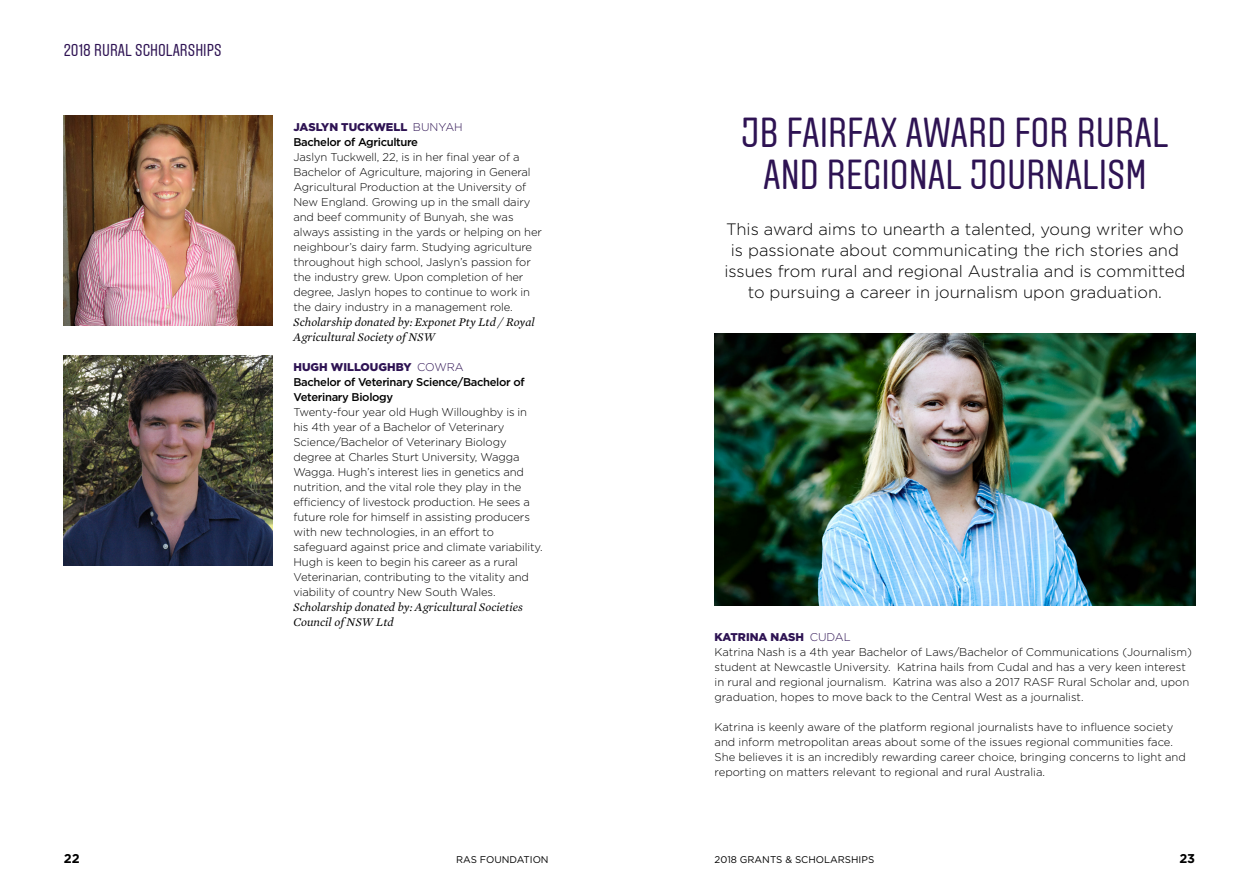
<style>
.page{position:relative;width:1259px;height:893px;background:#fff}
.page>*{position:absolute;margin:0;border:0;box-sizing:border-box;transform-origin:0 0}
.t1{font:42px/42px "Aveny T";color:#2e1353;text-align:center}
.t2{font:17.25px "Aveny T";color:#2e1353}
.t3{font:300 16.5px/21px "Gotham";color:#000;text-align:center}
.t4{font:700 12.75px "Gotham";color:#000}
.t5{font:italic 12px/15px "Mercury Text G1";color:#000}
.t6{font:300 11.25px/15px "Gotham";letter-spacing:-.01em;color:#000}
.t7{font:500 11.25px/15px "Gotham";letter-spacing:-.03em;color:#000}
.t8{font:9.75px "Gotham";color:#000}
.s1{font-weight:900;color:#2e1353}
.s2{font-weight:300;color:#2e1353}
.s3{color:#2e1353}
</style>
<div class="page">
<img style="left:64px;top:116px;width:208px;height:210px">
<img style="left:64px;top:356px;width:208px;height:210px">
<img style="left:714px;top:334px;width:481px;height:271px">
<h2 class="t2" style="left:64px;top:40px;width:159px">2018 RURAL SCHOLARSHIPS</h2>
<p class="t7" style="left:293px;top:119px;width:171px"><span class="s1">JASLYN TUCKWELL</span> <span class="s2">BUNYAH<br></span>Bachelor of Agriculture</p>
<p class="t6" style="left:293px;top:149px;width:250px">Jaslyn Tuckwell, 22, is in her final year of a Bachelor of Agriculture, majoring in General Agricultural Production at the University of New England. Growing up in the small dairy and beef community of Bunyah, she was always assisting in the yards or helping on her neighbour’s dairy farm. Studying agriculture throughout high school, Jaslyn’s passion for the industry grew. Upon completion of her degree, Jaslyn hopes to continue to work in the dairy industry in a management role.</p>
<p class="t5" style="left:293px;top:314px;width:243px">Scholarship donated by: Exponet Pty Ltd / Royal<br>Agricultural Society of NSW</p>
<p class="t7" style="left:293px;top:359px;width:233px"><span class="s1">HUGH WILLOUGHBY</span> <span class="s2">COWRA<br></span>Bachelor of Veterinary Science/Bachelor of<br>Veterinary Biology</p>
<p class="t6" style="left:293px;top:404px;width:251px">Twenty-four year old Hugh Willoughby is in his 4th year of a Bachelor of Veterinary Science/Bachelor of Veterinary Biology degree at Charles Sturt University, Wagga Wagga. Hugh’s interest lies in genetics and nutrition, and the vital role they play in the efficiency of livestock production. He sees a future role for himself in assisting producers with new technologies, in an effort to safeguard against price and climate variability.<br>Hugh is keen to begin his career as a rural Veterinarian, contributing to the vitality and viability of country New South Wales.</p>
<p class="t5" style="left:293px;top:599px;width:231px">Scholarship donated by: Agricultural Societies<br>Council of NSW Ltd</p>
<h1 class="t1" style="left:741px;top:113px;width:429px">JB FAIRFAX AWARD FOR RURAL<br>AND REGIONAL JOURNALISM</h1>
<h3 class="t3" style="left:724px;top:219px;width:462px">This award aims to unearth a talented, young writer who is passionate about communicating the rich stories and issues from rural and regional Australia and is committed to pursuing a career in journalism upon graduation.</h3>
<p class="t6" style="left:714px;top:629px;width:479px"><span class="s1">KATRINA NASH</span> <span class="s3">CUDAL<br></span>Katrina Nash is a 4th year Bachelor of Laws/Bachelor of Communications (Journalism) student at Newcastle University. Katrina hails from Cudal and has a very keen interest in rural and regional journalism. Katrina was also a 2017 RASF Rural Scholar and, upon graduation, hopes to move back to the Central West as a journalist.</p>
<p class="t6" style="left:714px;top:719px;width:473px">Katrina is keenly aware of the platform regional journalists have to influence society and inform metropolitan areas about some of the issues regional communities face.<br>She believes it is an incredibly rewarding career choice, bringing concerns to light and reporting on matters relevant to regional and rural Australia.</p>
<p class="t4" style="left:64px;top:850px;width:17px">22</p>
<p class="t8" style="left:456px;top:853px;width:94px">RAS FOUNDATION</p>
<p class="t8" style="left:714px;top:853px;width:161px">2018 GRANTS &amp; SCHOLARSHIPS</p>
<p class="t4" style="left:1179px;top:850px;width:17px">23</p>
</div>
